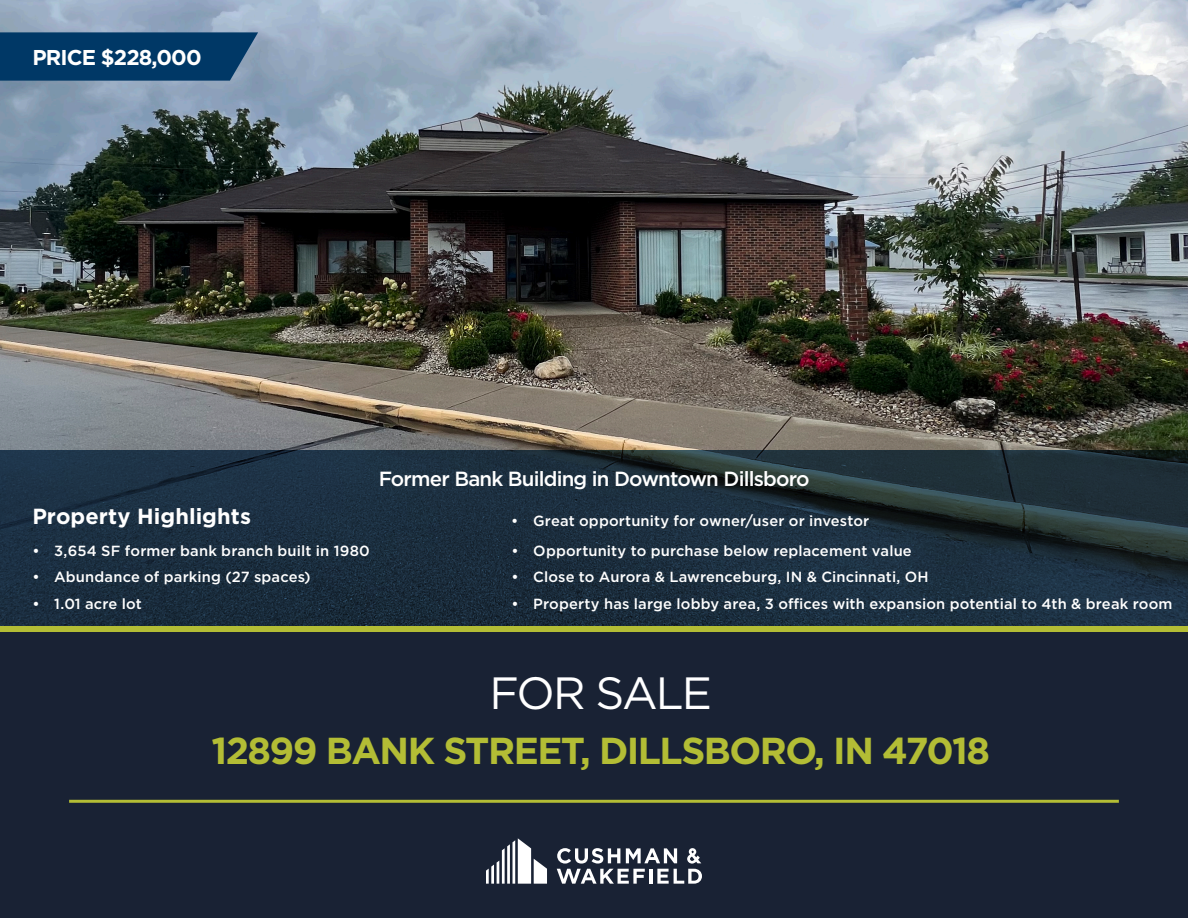
<style>
.page{position:relative;width:1188px;height:918px;background:#fff}
.page>*{position:absolute;margin:0;border:0;box-sizing:border-box;transform-origin:0 0}
.t1{font:45.15px "Gotham";letter-spacing:-.04em;color:#fff}
.t2{font:700 37.5px "Gotham";letter-spacing:-.04em;color:#b3bd35}
.t3{font:700 21.9px "Gotham";letter-spacing:.005em;color:#fff}
.t4{font:700 21.45px "Gotham";letter-spacing:-.04em;color:#fff}
.t5{font:500 20.55px "Gotham";letter-spacing:-.04em;color:#fff}
.t6{font:500 14.7px "Gotham";letter-spacing:.01em;color:#fff}
</style>
<div class="page">
<img style="left:0;top:0;width:1188px;height:450px">
<svg style="left:0;top:450px;width:1188px;height:176px;background:#1c2f3d"></svg>
<div style="left:0;top:626px;width:1188px;height:292px;background:#192234"></div>
<div style="left:0;top:626px;width:1188px;height:6px;background:#b3bd35"></div>
<hr style="left:69px;top:800px;width:1050px;height:3px;background:#b3bd35">
<svg style="left:486px;top:838px;width:61px;height:46px"></svg>
<svg style="left:557px;top:848px;width:145px;height:36px"></svg>
<svg style="left:0;top:32px;width:258px;height:49px;background:#093e6b"></svg>
<p class="t4" style="left:32px;top:43px;width:171px">PRICE $228,000</p>
<p class="t3" style="left:32px;top:502px;width:220px">Property Highlights</p>
<p class="t6" style="left:32px;top:541px;width:339px">• 3,654 SF former bank branch built in 1980</p>
<p class="t6" style="left:32px;top:568px;width:280px">• Abundance of parking (27 spaces)</p>
<p class="t6" style="left:32px;top:594px;width:111px">• 1.01 acre lot</p>
<p class="t5" style="left:379px;top:466px;width:432px">Former Bank Building in Downtown Dillsboro</p>
<p class="t6" style="left:511px;top:512px;width:359px">• Great opportunity for owner/user or investor</p>
<p class="t6" style="left:512px;top:541px;width:402px">• Opportunity to purchase below replacement value</p>
<p class="t6" style="left:512px;top:568px;width:419px">• Close to Aurora &amp; Lawrenceburg, IN &amp; Cincinnati, OH</p>
<p class="t6" style="left:512px;top:594px;width:662px">• Property has large lobby area, 3 offices with expansion potential to 4th &amp; break room</p>
<p class="t1" style="left:489px;top:664px;width:224px">FOR SALE</p>
<p class="t2" style="left:211px;top:726px;width:780px">12899 BANK STREET, DILLSBORO, IN 47018</p>
</div>
